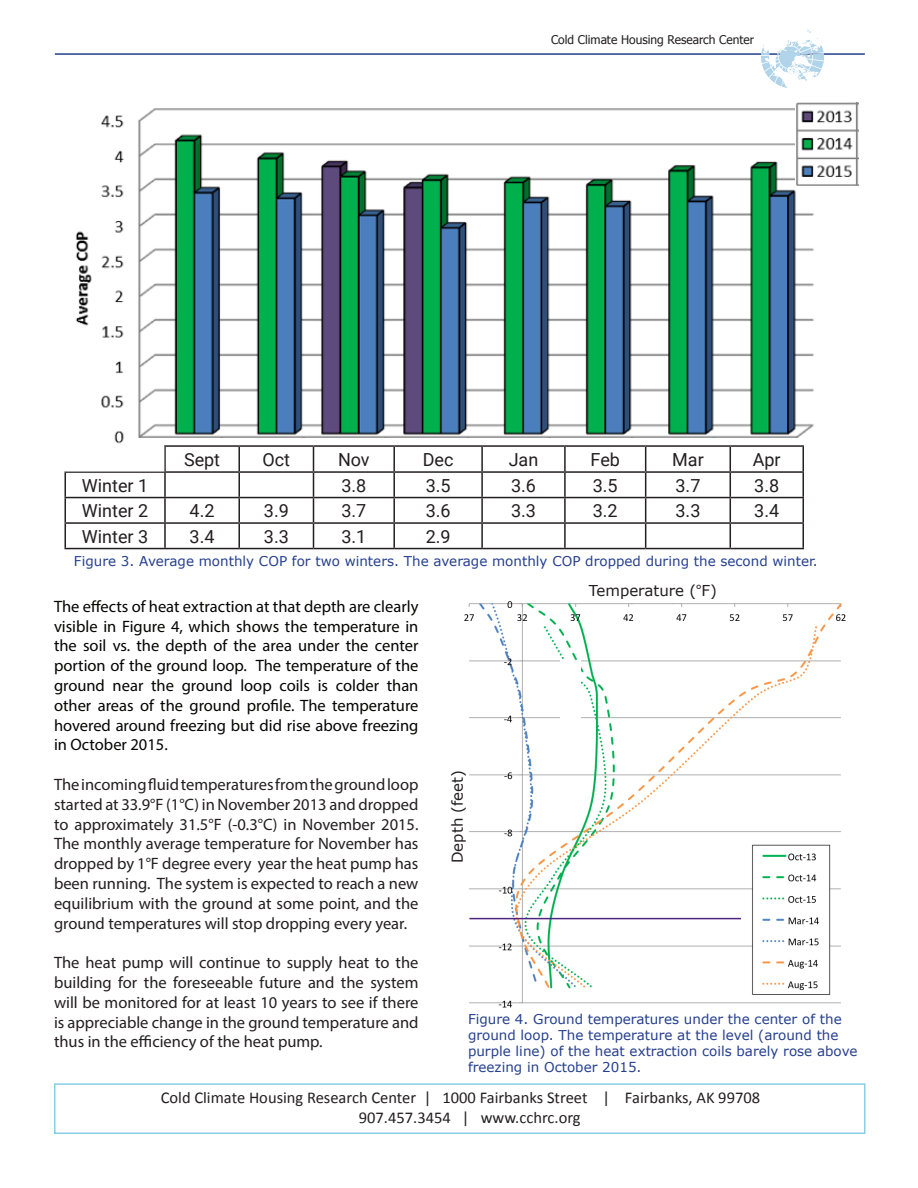
<style>
.page{position:relative;width:918px;height:1188px;background:#fff}
.page>*{position:absolute;margin:0;border:0;box-sizing:border-box;transform-origin:0 0}
.t1{font:18px "Roboto";color:#231f20}
.t2{font:16.5px/19.8px "Myriad Pro";color:#231f20;text-align:justify}
.t3{font:16.5px/19.8px "Myriad Pro";color:#040503;text-align:justify}
.t4{font:16.5px "Calibri";color:#231f20}
.t5{font:15px "Verdana";color:#231f20}
.t6{font:13.5px/16.2px "Verdana";color:#253f8e}
.t7{font:12px "Tahoma";color:#231f20}
.s1{font-family:"Myriad Pro";font-size:16.5px}
</style>
<div class="page">
<img style="left:75px;top:108px;width:761px;height:336px">
<hr style="left:55px;top:53px;width:810px;height:2px;background:#253f8e">
<img style="left:761px;top:30px;width:62px;height:58px">
<div style="left:54px;top:1083px;width:812px;height:51px;border:2px solid #8acde6"></div>
<img style="left:464px;top:601px;width:382px;height:407px">
<div style="left:590px;top:593px;width:102px;height:10px;background:#fff"></div>
<div style="left:462px;top:769px;width:7px;height:57px;background:#fff"></div>
<img style="left:795px;top:102px;width:63px;height:83px">
<div style="left:136px;top:438px;width:690px;height:68px;background:#fff"></div>
<hr style="left:64px;top:445px;width:101px;height:2px;background:#231f20">
<hr style="left:165px;top:445px;width:74px;height:2px;background:#231f20">
<hr style="left:164px;top:447px;width:2px;height:24px;background:#231f20">
<hr style="left:239px;top:445px;width:74px;height:2px;background:#231f20">
<hr style="left:238px;top:447px;width:2px;height:24px;background:#231f20">
<hr style="left:314px;top:445px;width:80px;height:2px;background:#231f20">
<hr style="left:394px;top:445px;width:88px;height:2px;background:#231f20">
<hr style="left:393px;top:447px;width:2px;height:24px;background:#231f20">
<hr style="left:482px;top:445px;width:83px;height:2px;background:#231f20">
<hr style="left:481px;top:447px;width:2px;height:24px;background:#231f20">
<hr style="left:565px;top:445px;width:81px;height:2px;background:#231f20">
<hr style="left:564px;top:447px;width:2px;height:24px;background:#231f20">
<hr style="left:646px;top:445px;width:84px;height:2px;background:#231f20">
<hr style="left:730px;top:445px;width:74px;height:2px;background:#231f20">
<hr style="left:802px;top:447px;width:2px;height:24px;background:#231f20">
<hr style="left:64px;top:471px;width:101px;height:2px;background:#231f20">
<hr style="left:64px;top:473px;width:2px;height:24px;background:#231f20">
<hr style="left:165px;top:471px;width:74px;height:2px;background:#231f20">
<hr style="left:164px;top:473px;width:2px;height:24px;background:#231f20">
<hr style="left:239px;top:471px;width:74px;height:2px;background:#231f20">
<hr style="left:238px;top:473px;width:2px;height:24px;background:#231f20">
<hr style="left:314px;top:471px;width:80px;height:2px;background:#231f20">
<hr style="left:394px;top:471px;width:88px;height:2px;background:#231f20">
<hr style="left:393px;top:473px;width:2px;height:24px;background:#231f20">
<hr style="left:482px;top:471px;width:83px;height:2px;background:#231f20">
<hr style="left:481px;top:473px;width:2px;height:24px;background:#231f20">
<hr style="left:565px;top:471px;width:81px;height:2px;background:#231f20">
<hr style="left:564px;top:473px;width:2px;height:24px;background:#231f20">
<hr style="left:646px;top:471px;width:84px;height:2px;background:#231f20">
<hr style="left:730px;top:471px;width:74px;height:2px;background:#231f20">
<hr style="left:802px;top:473px;width:2px;height:24px;background:#231f20">
<hr style="left:64px;top:497px;width:101px;height:1px;background:#231f20">
<hr style="left:64px;top:498px;width:2px;height:24px;background:#231f20">
<hr style="left:165px;top:497px;width:74px;height:1px;background:#231f20">
<hr style="left:164px;top:498px;width:2px;height:24px;background:#231f20">
<hr style="left:239px;top:497px;width:74px;height:1px;background:#231f20">
<hr style="left:238px;top:498px;width:2px;height:24px;background:#231f20">
<hr style="left:314px;top:497px;width:80px;height:1px;background:#231f20">
<hr style="left:394px;top:497px;width:88px;height:1px;background:#231f20">
<hr style="left:393px;top:498px;width:2px;height:24px;background:#231f20">
<hr style="left:482px;top:497px;width:83px;height:1px;background:#231f20">
<hr style="left:481px;top:498px;width:2px;height:24px;background:#231f20">
<hr style="left:565px;top:497px;width:81px;height:1px;background:#231f20">
<hr style="left:564px;top:498px;width:2px;height:24px;background:#231f20">
<hr style="left:646px;top:497px;width:84px;height:1px;background:#231f20">
<hr style="left:730px;top:497px;width:74px;height:1px;background:#231f20">
<hr style="left:802px;top:498px;width:2px;height:24px;background:#231f20">
<hr style="left:64px;top:522px;width:101px;height:2px;background:#231f20">
<hr style="left:64px;top:524px;width:2px;height:24px;background:#231f20">
<hr style="left:165px;top:522px;width:74px;height:2px;background:#231f20">
<hr style="left:164px;top:524px;width:2px;height:24px;background:#231f20">
<hr style="left:239px;top:522px;width:74px;height:2px;background:#231f20">
<hr style="left:238px;top:524px;width:2px;height:24px;background:#231f20">
<hr style="left:314px;top:522px;width:80px;height:2px;background:#231f20">
<svg style="left:313px;top:447px;width:1px;height:101px"></svg>
<hr style="left:394px;top:522px;width:88px;height:2px;background:#231f20">
<hr style="left:393px;top:524px;width:2px;height:24px;background:#231f20">
<hr style="left:482px;top:522px;width:83px;height:2px;background:#231f20">
<hr style="left:481px;top:524px;width:2px;height:24px;background:#231f20">
<hr style="left:565px;top:522px;width:81px;height:2px;background:#231f20">
<hr style="left:564px;top:524px;width:2px;height:24px;background:#231f20">
<hr style="left:646px;top:522px;width:84px;height:2px;background:#231f20">
<svg style="left:645px;top:447px;width:1px;height:101px"></svg>
<hr style="left:730px;top:522px;width:74px;height:2px;background:#231f20">
<svg style="left:730px;top:447px;width:1px;height:101px"></svg>
<hr style="left:802px;top:524px;width:2px;height:24px;background:#231f20">
<hr style="left:64px;top:548px;width:101px;height:1px;background:#231f20">
<hr style="left:165px;top:548px;width:74px;height:1px;background:#231f20">
<hr style="left:239px;top:548px;width:74px;height:1px;background:#231f20">
<hr style="left:314px;top:548px;width:80px;height:1px;background:#231f20">
<hr style="left:394px;top:548px;width:88px;height:1px;background:#231f20">
<hr style="left:482px;top:548px;width:83px;height:1px;background:#231f20">
<hr style="left:565px;top:548px;width:81px;height:1px;background:#231f20">
<hr style="left:646px;top:548px;width:84px;height:1px;background:#231f20">
<hr style="left:730px;top:548px;width:74px;height:1px;background:#231f20">
<hr style="left:469px;top:918px;width:272px;height:1px;background:#4f2481">
<div style="left:63px;top:445px;width:101px;height:26px;background:#fff"></div>
<div style="left:561px;top:660px;width:20px;height:71px;background:#fff"></div>
<p class="t7" style="left:551px;top:32px;width:205px">Cold Climate Housing Research Center</p>
<p class="t1" style="left:184px;top:447px;width:38px">Sept</p>
<p class="t1" style="left:263px;top:447px;width:29px">Oct</p>
<p class="t1" style="left:338px;top:447px;width:33px">Nov</p>
<p class="t1" style="left:423px;top:447px;width:32px">Dec</p>
<p class="t1" style="left:509px;top:447px;width:31px">Jan</p>
<p class="t1" style="left:591px;top:447px;width:31px">Feb</p>
<p class="t1" style="left:672px;top:447px;width:33px">Mar</p>
<p class="t1" style="left:753px;top:447px;width:29px">Apr</p>
<p class="t1" style="left:82px;top:473px;width:68px">Winter 1</p>
<p class="t1" style="left:341px;top:473px;width:26px">3.8</p>
<p class="t1" style="left:426px;top:473px;width:26px">3.5</p>
<p class="t1" style="left:511px;top:473px;width:26px">3.6</p>
<p class="t1" style="left:593px;top:473px;width:26px">3.5</p>
<p class="t1" style="left:676px;top:473px;width:26px">3.7</p>
<p class="t1" style="left:754px;top:473px;width:26px">3.8</p>
<p class="t1" style="left:82px;top:498px;width:68px">Winter 2</p>
<p class="t1" style="left:190px;top:498px;width:26px">4.2</p>
<p class="t1" style="left:264px;top:498px;width:26px">3.9</p>
<p class="t1" style="left:341px;top:498px;width:26px">3.7</p>
<p class="t1" style="left:426px;top:498px;width:26px">3.6</p>
<p class="t1" style="left:511px;top:498px;width:26px">3.3</p>
<p class="t1" style="left:593px;top:498px;width:26px">3.2</p>
<p class="t1" style="left:676px;top:498px;width:26px">3.3</p>
<p class="t1" style="left:754px;top:498px;width:26px">3.4</p>
<p class="t1" style="left:82px;top:524px;width:68px">Winter 3</p>
<p class="t1" style="left:190px;top:524px;width:26px">3.4</p>
<p class="t1" style="left:264px;top:524px;width:26px">3.3</p>
<p class="t1" style="left:341px;top:524px;width:26px">3.1</p>
<p class="t1" style="left:426px;top:524px;width:26px">2.9</p>
<p class="t6" style="left:74px;top:553px;width:745px">Figure 3. Average monthly COP for two winters. The average monthly COP dropped during the second winter.</p>
<p class="t3" style="left:54px;top:596px;width:366px">The effects of heat extraction at that depth are clearly visible in Figure 4, which shows the temperature in the soil vs. the depth of the area under the center portion of the ground loop. The temperature of the ground near the ground loop coils is colder than other areas of the ground profile. The temperature hovered around freezing but did rise above freezing in October 2015.</p>
<p class="t2" style="left:54px;top:774px;width:366px">The incoming fluid temperatures from the ground loop started at 33.9°F (1°C) in November 2013 and dropped to approximately 31.5°F (-0.3°C) in November 2015.<br>The monthly average temperature for November has dropped by 1°F degree every year the heat pump has been running. The system is expected to reach a new equilibrium with the ground at some point, and the ground temperatures will stop dropping every year.</p>
<p class="t2" style="left:54px;top:952px;width:366px">The heat pump will continue to supply heat to the building for the foreseeable future and the system will be monitored for at least 10 years to see if there is appreciable change in the ground temperature and thus in the efficiency of the heat pump.</p>
<p class="t5" style="left:589px;top:581px;width:130px">Temperature (<span class="s1">°</span>F)</p>
<p class="t5" style="left:447px;top:863px;width:95px;rotate:-90deg">Depth (feet)</p>
<p class="t6" style="left:468px;top:1010px;width:391px">Figure 4. Ground temperatures under the center of the ground loop. The temperature at the level (around the purple line) of the heat extraction coils barely rose above freezing in October 2015.</p>
<p class="t4" style="left:161px;top:1088px;width:601px">Cold Climate Housing Research Center | 1000 Fairbanks Street | Fairbanks, AK 99708</p>
<p class="t4" style="left:359px;top:1107px;width:223px">907.457.3454 | www.cchrc.org</p>
</div>
